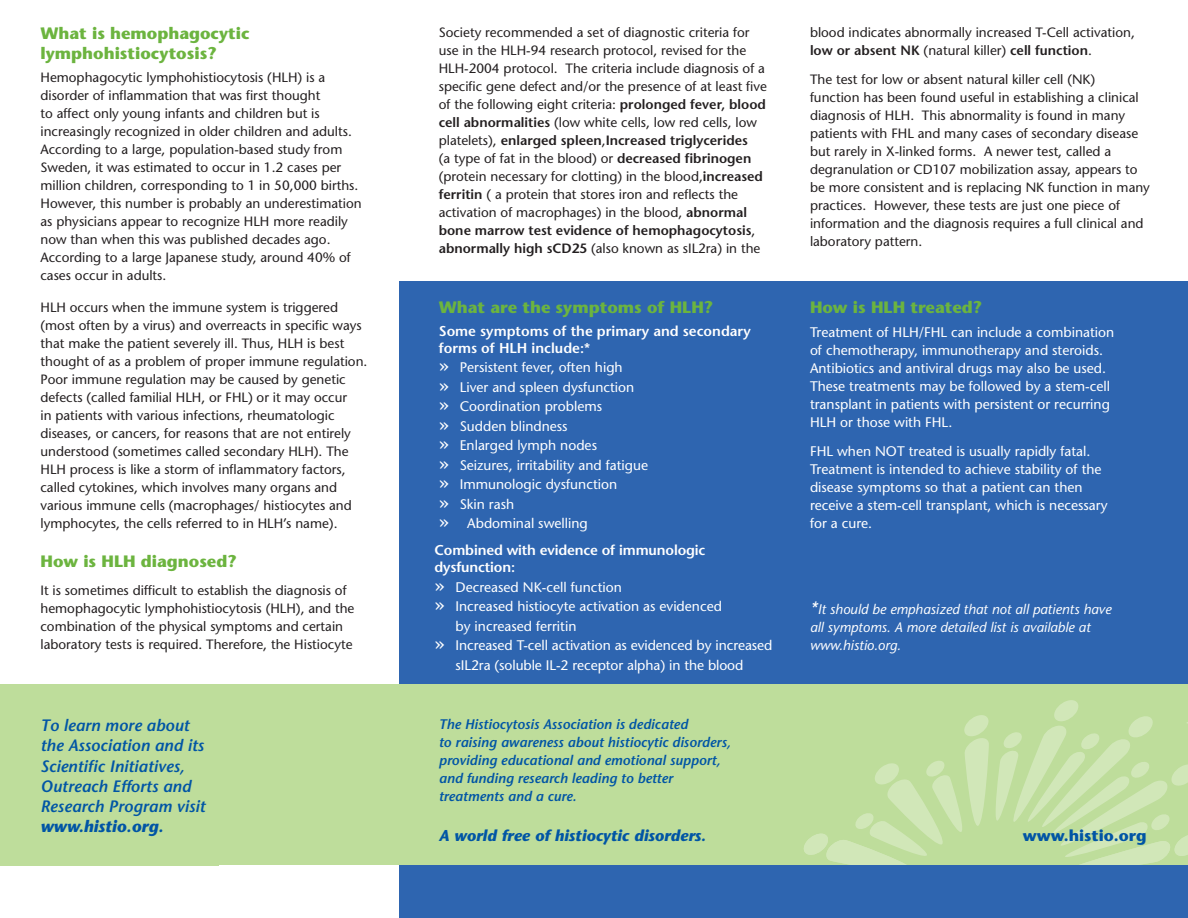
<style>
.page{position:relative;width:1188px;height:918px;background:#fff}
.page>*{position:absolute;margin:0;border:0;box-sizing:border-box;transform-origin:0 0}
.Callout{font:italic 600 16.5px/20.2px "Stone Sans Std";color:#0155a5}
.t1{font:700 16.5px/19.8px "Stone Sans Std";color:#6cb43f}
.Tag{font:italic 700 15.75px "Stone Sans Std";color:#0155a5}
.Website{font:700 15.75px "Stone Sans Std";color:#0155a5}
.Bullet_Header{font:600 14.25px/17.1px "Stone Sans Std";color:#fff}
.Text{font:500 13.8px/18px "Stone Sans Std";color:#fff}
.Bullets{font:500 13.8px/19.5px "Stone Sans Std";color:#fff}
.Reverse_Italic_Text{font:italic 600 13.8px/18px "Stone Sans Std";color:#0155a5}
.Last_Bullet{font:500 13.8px/19.5px "Stone Sans Std";letter-spacing:-.005em;color:#fff;text-align:center}
.Text-2{font:italic 500 13.8px/18px "Stone Sans Std";color:#fff}
.Text-3{font:500 13.5px/18px "Stone Sans Std";color:#231f20}
.s1{font-weight:700}
.s2{font-weight:600}
.s3{font-size:21px}
.s4{font-size:18px}
</style>
<div class="page">
<div style="left:0;top:684px;width:1188px;height:181px;background:#bedd9b"></div>
<svg style="left:737px;top:700px;width:451px;height:166px"></svg>
<div style="left:398px;top:866px;width:790px;height:52px;background:#2e65b0"></div>
<div style="left:400px;top:282px;width:788px;height:402px;background:#2e65b0"></div>
<p class="t1" style="left:40px;top:23px;width:211px">What is hemophagocytic lymphohistiocytosis?</p>
<p class="Text-3" style="left:40px;top:69px;width:323px">Hemophagocytic lymphohistiocytosis (HLH) is a disorder of inflammation that was first thought<br>to affect only young infants and children but is increasingly recognized in older children and adults.<br>According to a large, population-based study from Sweden, it was estimated to occur in 1.2 cases per million children, corresponding to 1 in 50,000 births.<br>However, this number is probably an underestimation as physicians appear to recognize HLH more readily now than when this was published decades ago.<br>According to a large Japanese study, around 40% of cases occur in adults.</p>
<p class="Text-3" style="left:40px;top:298px;width:328px">HLH occurs when the immune system is triggered (most often by a virus) and overreacts in specific ways that make the patient severely ill. Thus, HLH is best thought of as a problem of proper immune regulation.<br>Poor immune regulation may be caused by genetic defects (called familial HLH, or FHL) or it may occur<br>in patients with various infections, rheumatologic diseases, or cancers, for reasons that are not entirely understood (sometimes called secondary HLH). The HLH process is like a storm of inflammatory factors, called cytokines, which involves many organs and various immune cells (macrophages/ histiocytes and lymphocytes, the cells referred to in HLH’s name).</p>
<p class="t1" style="left:40px;top:551px;width:198px">How is HLH diagnosed?</p>
<p class="Text-3" style="left:40px;top:582px;width:315px">It is sometimes difficult to establish the diagnosis of hemophagocytic lymphohistiocytosis (HLH), and the combination of the physical symptoms and certain laboratory tests is required. Therefore, the Histiocyte</p>
<p class="Callout" style="left:40px;top:715px;width:166px">To learn more about the Association and its<br>Scientific Initiatives,<br>Outreach Efforts and<br>Research Program visit <span class="s1">www.histio.org.</span></p>
<p class="Text-3" style="left:439px;top:23px;width:330px">Society recommended a set of diagnostic criteria for use in the HLH-94 research protocol, revised for the HLH-2004 protocol. The criteria include diagnosis of a specific gene defect and/or the presence of at least five of the following eight criteria: <span class="s2">prolonged fever, blood cell abnormalities</span> (low white cells, low red cells, low platelets), <span class="s2">enlarged spleen</span>,<span class="s2">Increased triglycerides<br></span>(a type of fat in the blood) or <span class="s2">decreased fibrinogen </span>(protein necessary for clotting) in the blood,<span class="s2">increased ferritin</span> ( a protein that stores iron and reflects the activation of macrophages) in the blood, <span class="s2">abnormal bone marrow test evidence of hemophagocytosis</span>, <span class="s2">abnormally high sCD25</span> (also known as sIL2ra) in the</p>
<p class="t1" style="left:439px;top:298px;width:276px">What are the symptoms of HLH?</p>
<p class="Bullet_Header" style="left:439px;top:322px;width:314px">Some symptoms of the primary and secondary forms of HLH include:*</p>
<p class="Bullets" style="left:439px;top:358px;width:185px"><span class="s3">»</span> Persistent fever, often high</p>
<p class="Bullets" style="left:439px;top:377px;width:197px"><span class="s3">»</span> Liver and spleen dysfunction</p>
<p class="Bullets" style="left:439px;top:397px;width:165px"><span class="s3">»</span> Coordination problems</p>
<p class="Bullets" style="left:439px;top:416px;width:130px"><span class="s3">»</span> Sudden blindness</p>
<p class="Bullets" style="left:439px;top:436px;width:160px"><span class="s3">»</span> Enlarged lymph nodes</p>
<p class="Bullets" style="left:439px;top:455px;width:211px"><span class="s3">»</span> Seizures, irritability and fatigue</p>
<p class="Bullets" style="left:439px;top:475px;width:180px"><span class="s3">»</span> Immunologic dysfunction</p>
<p class="Last_Bullet" style="left:439px;top:494px;width:77px"><span class="s3">»</span> Skin rash</p>
<p class="Last_Bullet" style="left:439px;top:514px;width:151px"><span class="s3">»</span> Abdominal swelling</p>
<p class="Bullet_Header" style="left:434px;top:542px;width:272px">Combined with evidence of immunologic dysfunction:</p>
<p class="Bullets" style="left:434px;top:577px;width:189px"><span class="s3">»</span> Decreased NK-cell function</p>
<p class="Bullets" style="left:455px;top:597px;width:268px;text-indent:-21px"><span class="s3">»</span> Increased histiocyte activation as evidenced by increased ferritin</p>
<p class="Last_Bullet" style="left:434px;top:636px;width:340px"><span class="s3">»</span> Increased T-cell activation as evidenced by increased sIL2ra (soluble IL-2 receptor alpha) in the blood</p>
<p class="Reverse_Italic_Text" style="left:439px;top:715px;width:293px">The Histiocytosis Association is dedicated<br>to raising awareness about histiocytic disorders, providing educational and emotional support, and funding research leading to better treatments and a cure.</p>
<p class="Text-3" style="left:810px;top:23px;width:326px">blood indicates abnormally increased T-Cell activation, <span class="s2">low or absent NK</span> (natural killer) <span class="s2">cell function</span>.</p>
<p class="Text-3" style="left:810px;top:70px;width:341px">The test for low or absent natural killer cell (NK)<br>function has been found useful in establishing a clinical diagnosis of HLH. This abnormality is found in many patients with FHL and many cases of secondary disease but rarely in X-linked forms. A newer test, called a degranulation or CD107 mobilization assay, appears to be more consistent and is replacing NK function in many practices. However, these tests are just one piece of information and the diagnosis requires a full clinical and laboratory pattern.</p>
<p class="t1" style="left:810px;top:298px;width:174px">How is HLH treated?</p>
<p class="Text" style="left:810px;top:323px;width:306px">Treatment of HLH/FHL can include a combination of chemotherapy, immunotherapy and steroids.<br>Antibiotics and antiviral drugs may also be used.<br>These treatments may be followed by a stem-cell transplant in patients with persistent or recurring HLH or those with FHL.</p>
<p class="Text" style="left:810px;top:442px;width:299px">FHL when NOT treated is usually rapidly fatal.<br>Treatment is intended to achieve stability of the disease symptoms so that a patient can then receive a stem-cell transplant, which is necessary for a cure.</p>
<p class="Text-2" style="left:810px;top:600px;width:303px"><span class="s4">*</span>It should be emphasized that not all patients have all symptoms. A more detailed list is available at www.histio.org.</p>
<p class="Tag" style="left:439px;top:826px;width:269px">A world free of histiocytic disorders.</p>
<p class="Website" style="left:1023px;top:826px;width:125px">www.histio.org</p>
</div>
